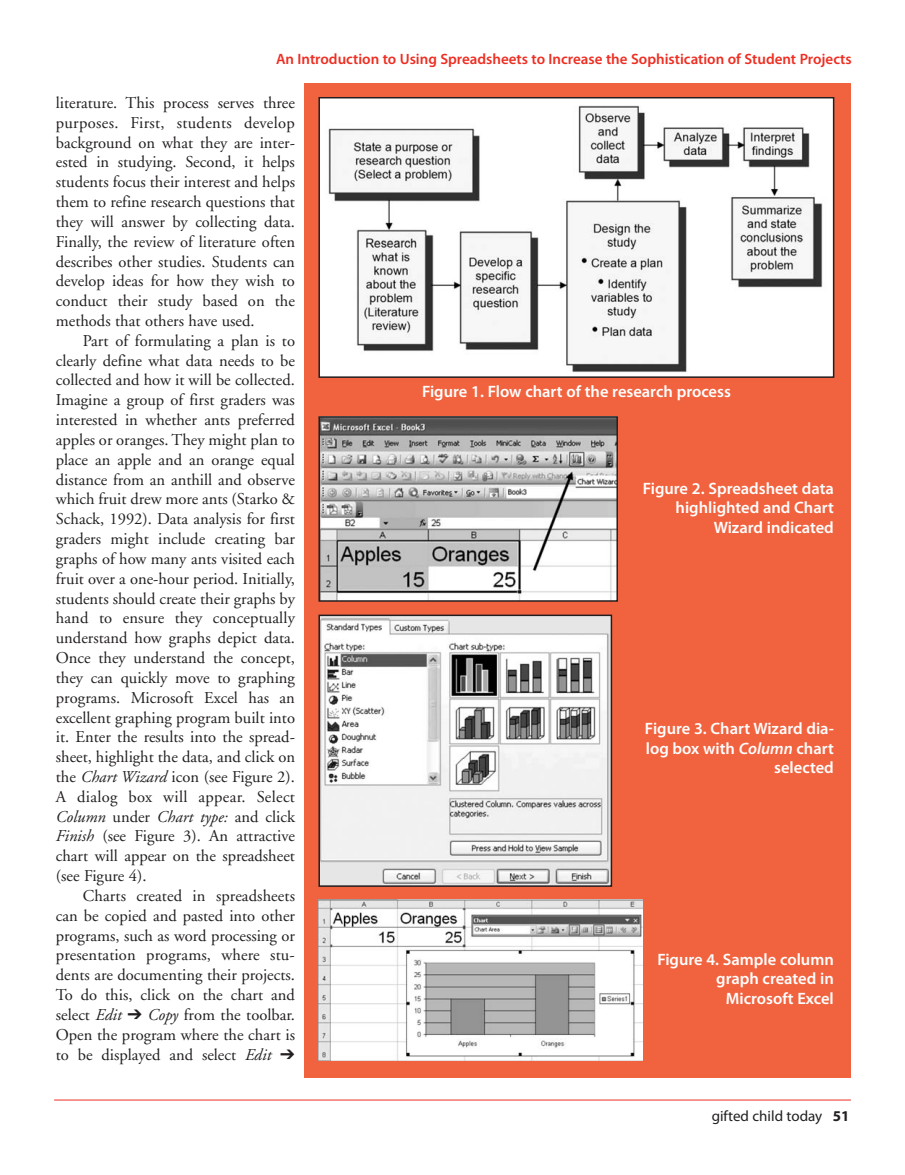
<style>
.page{position:relative;width:905px;height:1175px;background:#fff}
.page>*{position:absolute;margin:0;border:0;box-sizing:border-box;transform-origin:0 0}
.t1{font:16.5px/19.8px "Adobe Garamond";color:#231f20;text-align:justify}
.t2{font:600 16.5px/19.5px "Myriad Pro";color:#fff;text-align:right}
.t3{font:600 15px "Myriad Pro";color:#ee2e22}
.t4{font:15px "Myriad Pro";color:#231f20}
.s1{font-style:italic}
.s2{font-weight:700}
</style>
<div class="page">
<hr style="left:54px;top:1099px;width:796px;height:1px;background:#ee2e22">
<div style="left:304px;top:84px;width:546px;height:993px;background:#f1633f"></div>
<div style="left:319px;top:98px;width:514px;height:279px;background:#fff"></div>
<img style="left:328px;top:105px;width:495px;height:267px">
<div style="left:318px;top:97px;width:516px;height:281px;border:2px solid #231f20"></div>
<img style="left:321px;top:419px;width:294px;height:179px">
<div style="left:318px;top:416px;width:300px;height:185px;border:2px solid #231f20"></div>
<img style="left:321px;top:617px;width:288px;height:266px">
<div style="left:318px;top:614px;width:294px;height:272px;border:2px solid #231f20"></div>
<img style="left:318px;top:899px;width:324px;height:161px">
<p class="t3" style="left:276px;top:53px;width:577px">An Introduction to Using Spreadsheets to Increase the Sophistication of Student Projects</p>
<p class="t1" style="left:56px;top:94px;width:241px">literature. This process serves three purposes. First, students develop background on what they are inter&shy;ested in studying. Second, it helps students focus their interest and helps them to refine research questions that they will answer by collecting data.<br>Finally, the review of literature often describes other studies. Students can develop ideas for how they wish to conduct their study based on the methods that others have used.</p>
<p class="t1" style="left:56px;top:332px;width:241px;text-indent:27px">Part of formulating a plan is to clearly define what data needs to be collected and how it will be collected.<br>Imagine a group of first graders was interested in whether ants preferred apples or oranges. They might plan to place an apple and an orange equal distance from an anthill and observe which fruit drew more ants (Starko &amp; Schack, 1992). Data analysis for first graders might include creating bar graphs of how many ants visited each fruit over a one-hour period. Initially, students should create their graphs by hand to ensure they conceptually understand how graphs depict data.<br>Once they understand the concept, they can quickly move to graphing programs. Microsoft Excel has an excellent graphing program built into it. Enter the results into the spread&shy;sheet, highlight the data, and click on the <span class="s1">Chart Wizard</span> icon (see Figure 2).<br>A dialog box will appear. Select <span class="s1">Column</span> under <span class="s1">Chart type:</span> and click <span class="s1">Finish</span> (see Figure 3). An attractive chart will appear on the spreadsheet (see Figure 4).</p>
<p class="t1" style="left:56px;top:887px;width:241px;text-indent:27px">Charts created in spreadsheets can be copied and pasted into other programs, such as word processing or presentation programs, where stu&shy;dents are documenting their projects.<br>To do this, click on the chart and select <span class="s1">Edit</span> ➔ <span class="s1">Copy</span> from the toolbar.<br>Open the program where the chart is to be displayed and select <span class="s1">Edit</span> ➔</p>
<p class="t2" style="left:422px;top:383px;width:310px">Figure 1. Flow chart of the research process</p>
<p class="t2" style="left:642px;top:479px;width:192px">Figure 2. Spreadsheet data highlighted and Chart<br>Wizard indicated</p>
<p class="t2" style="left:645px;top:720px;width:190px">Figure 3. Chart Wizard dia&shy;log box with <span class="s1">Column</span> chart selected</p>
<p class="t2" style="left:657px;top:950px;width:178px">Figure 4. Sample column graph created in<br>Microsoft Excel</p>
<p class="t4" style="left:711px;top:1110px;width:139px">gifted child today <span class="s2">51</span></p>
</div>
